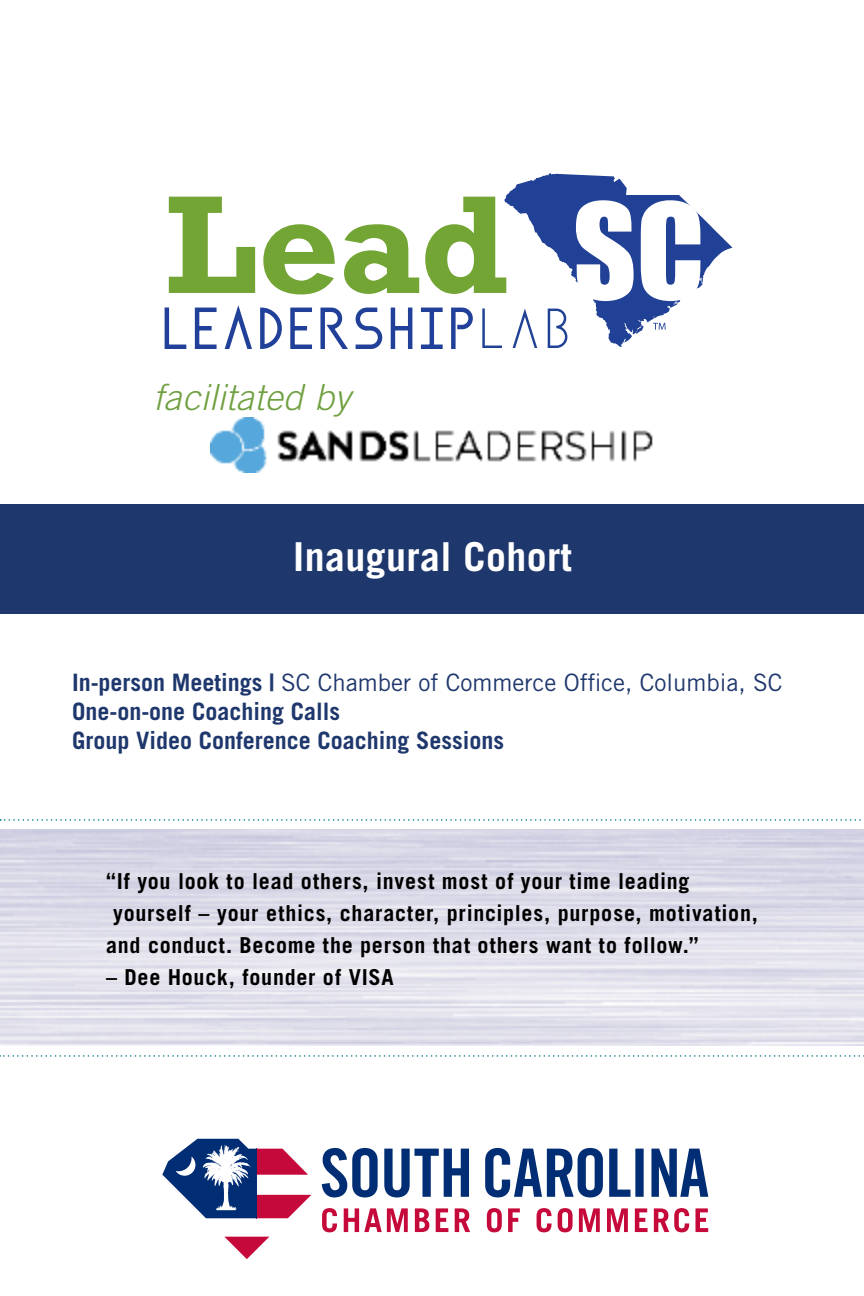
<style>
.page{position:relative;width:864px;height:1296px;background:#fff}
.page>*{position:absolute;margin:0;border:0;box-sizing:border-box;transform-origin:0 0}
.t1{font:700 40px "Trade Gothic LT Std";letter-spacing:.01em;color:#fff}
.t2{font:italic 300 36px "Trade Gothic LT Std";letter-spacing:.01em;color:#70a041}
.t3{font:700 24px/28.8px "Trade Gothic LT Std";color:#1e376c}
.t4{font:700 22px "Trade Gothic LT Std";letter-spacing:.035em;color:#000}
.s1{font-weight:400}
</style>
<div class="page">
<div style="left:0;top:504px;width:864px;height:109px;background:#1e376c"></div>
<svg style="left:224px;top:1237px;width:45px;height:22px"></svg>
<svg style="left:162px;top:1139px;width:149px;height:79px"></svg>
<svg style="left:322px;top:1208px;width:386px;height:24px"></svg>
<svg style="left:322px;top:1148px;width:386px;height:49px"></svg>
<svg style="left:0;top:819px;width:861px;height:2px"></svg>
<svg style="left:0;top:1055px;width:864px;height:2px"></svg>
<svg style="left:164px;top:173px;width:568px;height:176px"></svg>
<img style="left:210px;top:418px;width:443px;height:54px">
<h2 class="t2" style="left:154px;top:376px;width:198px">facilitated by</h2>
<h1 class="t1" style="left:293px;top:532px;width:280px">Inaugural Cohort</h1>
<p class="t3" style="left:72px;top:668px;width:712px">In-person Meetings | <span class="s1">SC Chamber of Commerce Office, Columbia, SC<br></span>One-on-one Coaching Calls<br>Group Video Conference Coaching Sessions</p>
<p class="t4" style="left:106px;top:868px;width:585px">“If you look to lead others, invest most of your time leading</p>
<p class="t4" style="left:113px;top:900px;width:646px">yourself – your ethics, character, principles, purpose, motivation,</p>
<p class="t4" style="left:106px;top:932px;width:594px">and conduct. Become the person that others want to follow.”</p>
<p class="t4" style="left:106px;top:964px;width:289px">– Dee Houck, founder of VISA</p>
</div>
